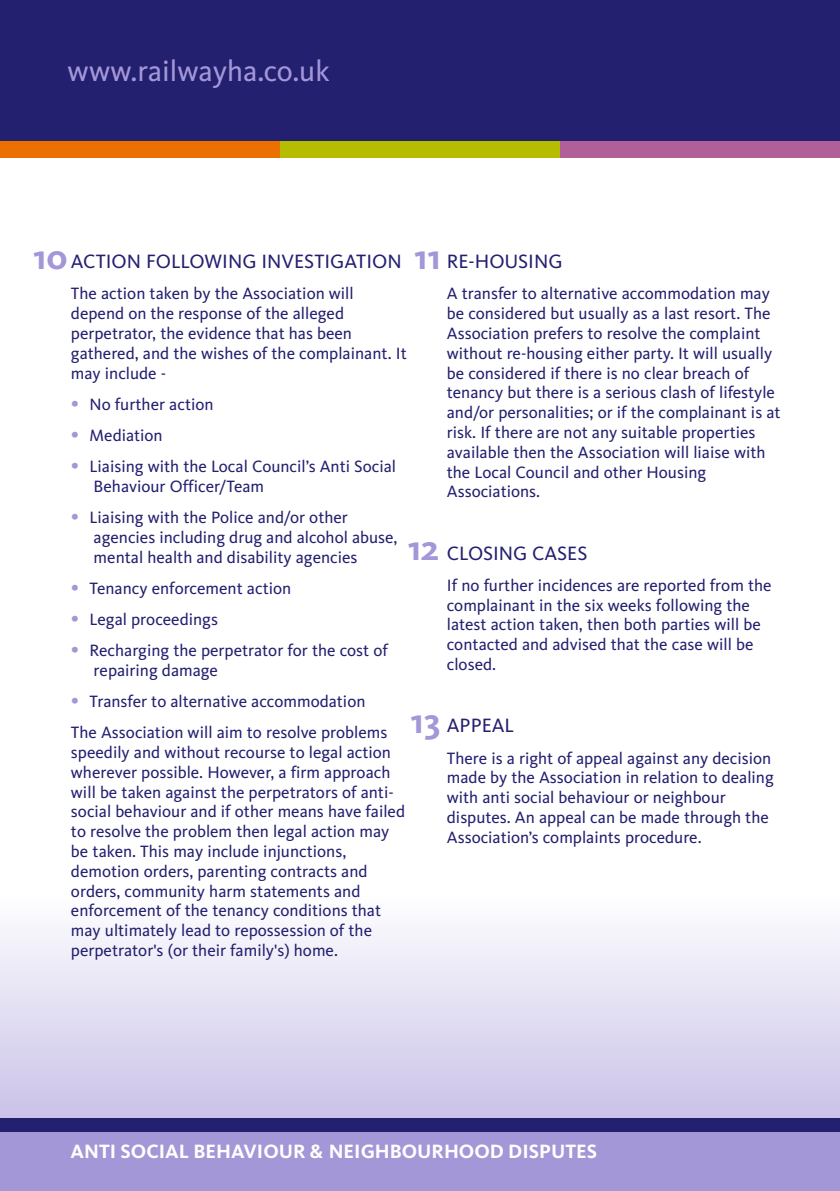
<style>
.page{position:relative;width:840px;height:1191px;background:#fff}
.page>*{position:absolute;margin:0;border:0;box-sizing:border-box;transform-origin:0 0}
.t1{font:700 36px "Kievit";color:#a497d8}
.t2{font:30px "Kievit";color:#a497d8}
.t3{font:20px "Kievit";color:#232070}
.t4{font:700 20px "Kievit";color:#fff}
.t5{font:17px/19.8px "Kievit";color:#232070}
.s1{font-size:22px;color:#a497d8}
</style>
<div class="page">
<svg style="left:0;top:930px;width:839px;height:188px"></svg>
<div style="left:0;top:0;width:839px;height:157px;background:#232070"></div>
<div style="left:0;top:141px;width:279px;height:16px;background:#eb7000"></div>
<div style="left:279px;top:141px;width:280px;height:16px;background:#b6bd00"></div>
<div style="left:559px;top:141px;width:279px;height:16px;background:#b15f99"></div>
<div style="left:0;top:1131px;width:839px;height:60px;background:#a497d8"></div>
<div style="left:0;top:1118px;width:839px;height:13px;background:#232070"></div>
<h2 class="t2" style="left:67px;top:53px;width:263px">www.railwayha.co.uk</h2>
<h1 class="t1" style="left:33px;top:235px;width:36px">10</h1>
<h1 class="t1" style="left:414px;top:235px;width:28px">11</h1>
<p class="t3" style="left:71px;top:249px;width:332px">ACTION FOLLOWING INVESTIGATION</p>
<p class="t5" style="left:71px;top:283px;width:337px">The action taken by the Association will depend on the response of the alleged perpetrator, the evidence that has been gathered, and the wishes of the complainant. It may include -</p>
<p class="t5" style="left:71px;top:394px;width:144px"><span class="s1">•</span> No further action</p>
<p class="t5" style="left:71px;top:425px;width:93px"><span class="s1">•</span> Mediation</p>
<p class="t5" style="left:94px;top:456px;width:304px;text-indent:-23px"><span class="s1">•</span> Liaising with the Local Council’s Anti Social<br>Behaviour Officer/Team</p>
<p class="t5" style="left:94px;top:507px;width:305px;text-indent:-23px"><span class="s1">•</span> Liaising with the Police and/or other agencies including drug and alcohol abuse, mental health and disability agencies</p>
<p class="t5" style="left:71px;top:578px;width:222px"><span class="s1">•</span> Tenancy enforcement action</p>
<p class="t5" style="left:71px;top:609px;width:149px"><span class="s1">•</span> Legal proceedings</p>
<p class="t5" style="left:94px;top:640px;width:295px;text-indent:-23px"><span class="s1">•</span> Recharging the perpetrator for the cost of repairing damage</p>
<p class="t5" style="left:71px;top:685px;width:318px;line-height:31.2px"><span class="s1">•</span> Transfer to alternative accommodation<br>The Association will aim to resolve problems</p>
<p class="t5" style="left:71px;top:742px;width:335px">speedily and without recourse to legal action wherever possible. However, a firm approach will be taken against the perpetrators of anti&shy;social behaviour and if other means have failed to resolve the problem then legal action may be taken. This may include injunctions, demotion orders, parenting contracts and orders, community harm statements and enforcement of the tenancy conditions that may ultimately lead to repossession of the perpetrator's (or their family's) home.</p>
<p class="t3" style="left:446px;top:249px;width:117px">RE-HOUSING</p>
<p class="t5" style="left:446px;top:283px;width:335px">A transfer to alternative accommodation may be considered but usually as a last resort. The Association prefers to resolve the complaint without re-housing either party. It will usually be considered if there is no clear breach of tenancy but there is a serious clash of lifestyle and/or personalities; or if the complainant is at risk. If there are not any suitable properties available then the Association will liaise with the Local Council and other Housing Associations.</p>
<h1 class="t1" style="left:407px;top:527px;width:33px">12</h1>
<p class="t3" style="left:446px;top:541px;width:142px">CLOSING CASES</p>
<p class="t5" style="left:446px;top:575px;width:326px">If no further incidences are reported from the complainant in the six weeks following the latest action taken, then both parties will be contacted and advised that the case will be closed.</p>
<h1 class="t1" style="left:410px;top:699px;width:31px">13</h1>
<p class="t3" style="left:446px;top:714px;width:69px">APPEAL</p>
<p class="t5" style="left:446px;top:747px;width:328px">There is a right of appeal against any decision made by the Association in relation to dealing with anti social behaviour or neighbour disputes. An appeal can be made through the Association’s complaints procedure.</p>
<p class="t4" style="left:71px;top:1139px;width:527px">ANTI SOCIAL BEHAVIOUR &amp; NEIGHBOURHOOD DISPUTES</p>
</div>
